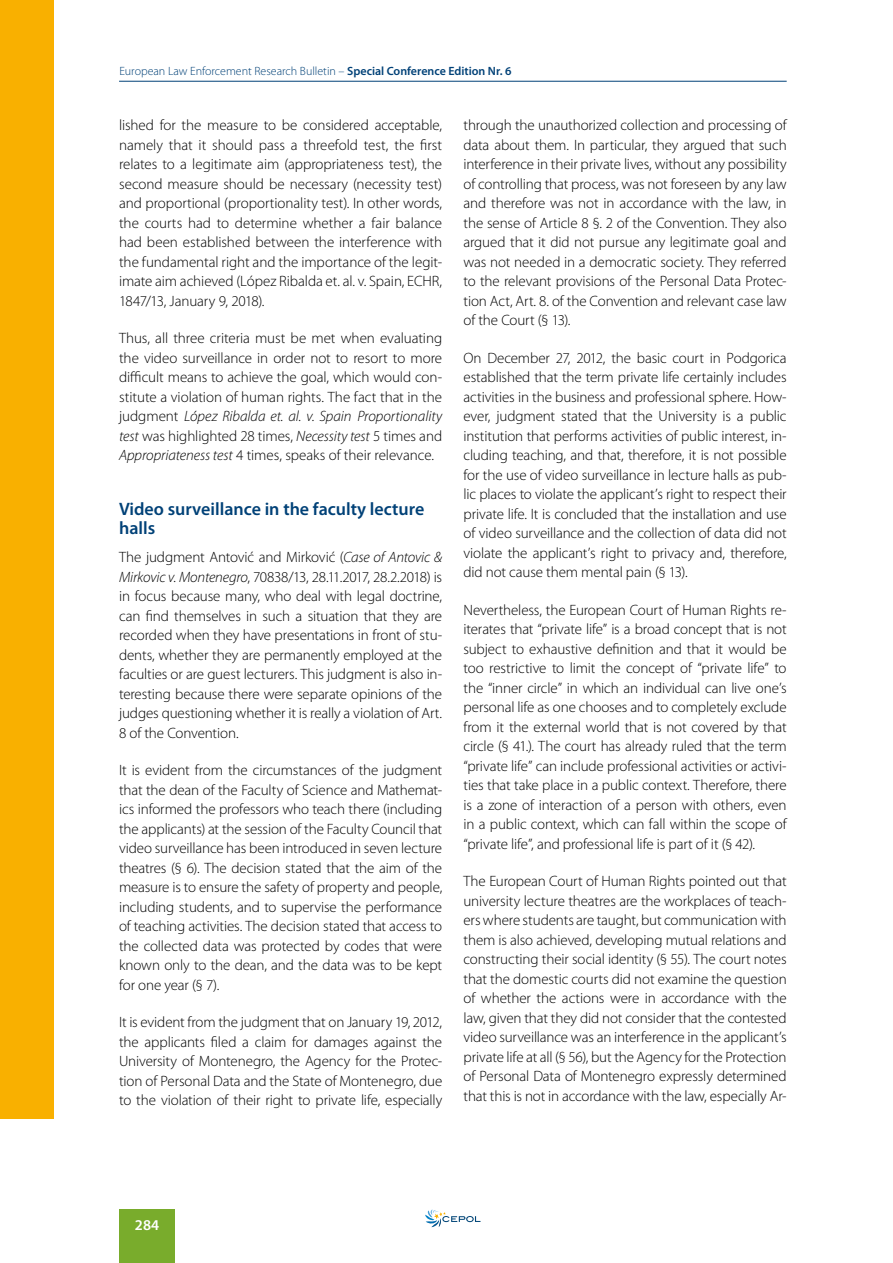
<style>
.page{position:relative;width:893px;height:1263px;background:#fff}
.page>*{position:absolute;margin:0;border:0;box-sizing:border-box;transform-origin:0 0}
.t1{font:600 18px/19.5px "Myriad Pro";color:#004177}
.t2{font:300 15px/19.5px "Myriad Pro";letter-spacing:-.01em;color:#000;text-align:justify}
.t3{font:600 15px "Myriad Pro";color:#fff}
.t4{font:300 12px "Myriad Pro";color:#004177}
.s1{font-weight:600}
.s2{font-style:italic}
</style>
<div class="page">
<div style="left:0;top:0;width:54px;height:1118px;background:#f9b000"></div>
<svg style="left:425px;top:1209px;width:55px;height:18px"></svg>
<div style="left:119px;top:1210px;width:56px;height:53px;background:#79ac2c"></div>
<hr style="left:119px;top:81px;width:668px;height:1px;background:#004177">
<p class="t4" style="left:119px;top:64px;width:393px">European Law Enforcement Research Bulletin – <span class="s1">Special Conference Edition Nr. 6</span></p>
<p class="t2" style="left:119px;top:116px;width:325px">lished for the measure to be considered acceptable, namely that it should pass a threefold test, the first relates to a legitimate aim (appropriateness test), the second measure should be necessary (necessity test) and proportional (proportionality test). In other words, the courts had to determine whether a fair balance had been established between the interference with the fundamental right and the importance of the legit&shy;imate aim achieved (López Ribalda et. al. v. Spain, ECHR, 1847/13, January 9, 2018).</p>
<p class="t2" style="left:119px;top:329px;width:325px">Thus, all three criteria must be met when evaluating the video surveillance in order not to resort to more difficult means to achieve the goal, which would con&shy;stitute a violation of human rights. The fact that in the judgment <span class="s2">López Ribalda et. al. v. Spain Proportionality test</span> was highlighted 28 times, <span class="s2">Necessity test</span> 5 times and <span class="s2">Appropriateness test</span> 4 times, speaks of their relevance.</p>
<p class="t1" style="left:119px;top:499px;width:307px">Video surveillance in the faculty lecture halls</p>
<p class="t2" style="left:119px;top:548px;width:325px">The judgment Antović and Mirković (<span class="s2">Case of Antovic &amp; Mirkovic v. Montenegro</span>, 70838/13, 28.11.2017, 28.2.2018) is in focus because many, who deal with legal doctrine, can find themselves in such a situation that they are recorded when they have presentations in front of stu&shy;dents, whether they are permanently employed at the faculties or are guest lecturers. This judgment is also in&shy;teresting because there were separate opinions of the judges questioning whether it is really a violation of Art.<br>8 of the Convention.</p>
<p class="t2" style="left:119px;top:761px;width:325px">It is evident from the circumstances of the judgment that the dean of the Faculty of Science and Mathemat&shy;ics informed the professors who teach there (including the applicants) at the session of the Faculty Council that video surveillance has been introduced in seven lecture theatres (§ 6). The decision stated that the aim of the measure is to ensure the safety of property and people, including students, and to supervise the performance of teaching activities. The decision stated that access to the collected data was protected by codes that were known only to the dean, and the data was to be kept for one year (§ 7).</p>
<p class="t2" style="left:119px;top:1013px;width:325px">It is evident from the judgment that on January 19, 2012, the applicants filed a claim for damages against the University of Montenegro, the Agency for the Protec&shy;tion of Personal Data and the State of Montenegro, due to the violation of their right to private life, especially</p>
<p class="t2" style="left:463px;top:116px;width:325px">through the unauthorized collection and processing of data about them. In particular, they argued that such interference in their private lives, without any possibility of controlling that process, was not foreseen by any law and therefore was not in accordance with the law, in the sense of Article 8 §. 2 of the Convention. They also argued that it did not pursue any legitimate goal and was not needed in a democratic society. They referred to the relevant provisions of the Personal Data Protec&shy;tion Act, Art. 8. of the Convention and relevant case law of the Court (§ 13).</p>
<p class="t2" style="left:463px;top:348px;width:325px">On December 27, 2012, the basic court in Podgorica established that the term private life certainly includes activities in the business and professional sphere. How&shy;ever, judgment stated that the University is a public institution that performs activities of public interest, in&shy;cluding teaching, and that, therefore, it is not possible for the use of video surveillance in lecture halls as pub&shy;lic places to violate the applicant’s right to respect their private life. It is concluded that the installation and use of video surveillance and the collection of data did not violate the applicant’s right to privacy and, therefore, did not cause them mental pain (§ 13).</p>
<p class="t2" style="left:463px;top:600px;width:325px">Nevertheless, the European Court of Human Rights re&shy;iterates that “private life” is a broad concept that is not subject to exhaustive definition and that it would be too restrictive to limit the concept of “private life” to the “inner circle” in which an individual can live one’s personal life as one chooses and to completely exclude from it the external world that is not covered by that circle (§ 41.). The court has already ruled that the term “private life” can include professional activities or activi&shy;ties that take place in a public context. Therefore, there is a zone of interaction of a person with others, even in a public context, which can fall within the scope of “private life”, and professional life is part of it (§ 42).</p>
<p class="t2" style="left:463px;top:872px;width:325px">The European Court of Human Rights pointed out that university lecture theatres are the workplaces of teach&shy;ers where students are taught, but communication with them is also achieved, developing mutual relations and constructing their social identity (§ 55). The court notes that the domestic courts did not examine the question of whether the actions were in accordance with the law, given that they did not consider that the contested video surveillance was an interference in the applicant’s private life at all (§ 56), but the Agency for the Protection of Personal Data of Montenegro expressly determined that this is not in accordance with the law, especially Ar-</p>
<p class="t3" style="left:135px;top:1216px;width:26px">284</p>
</div>
